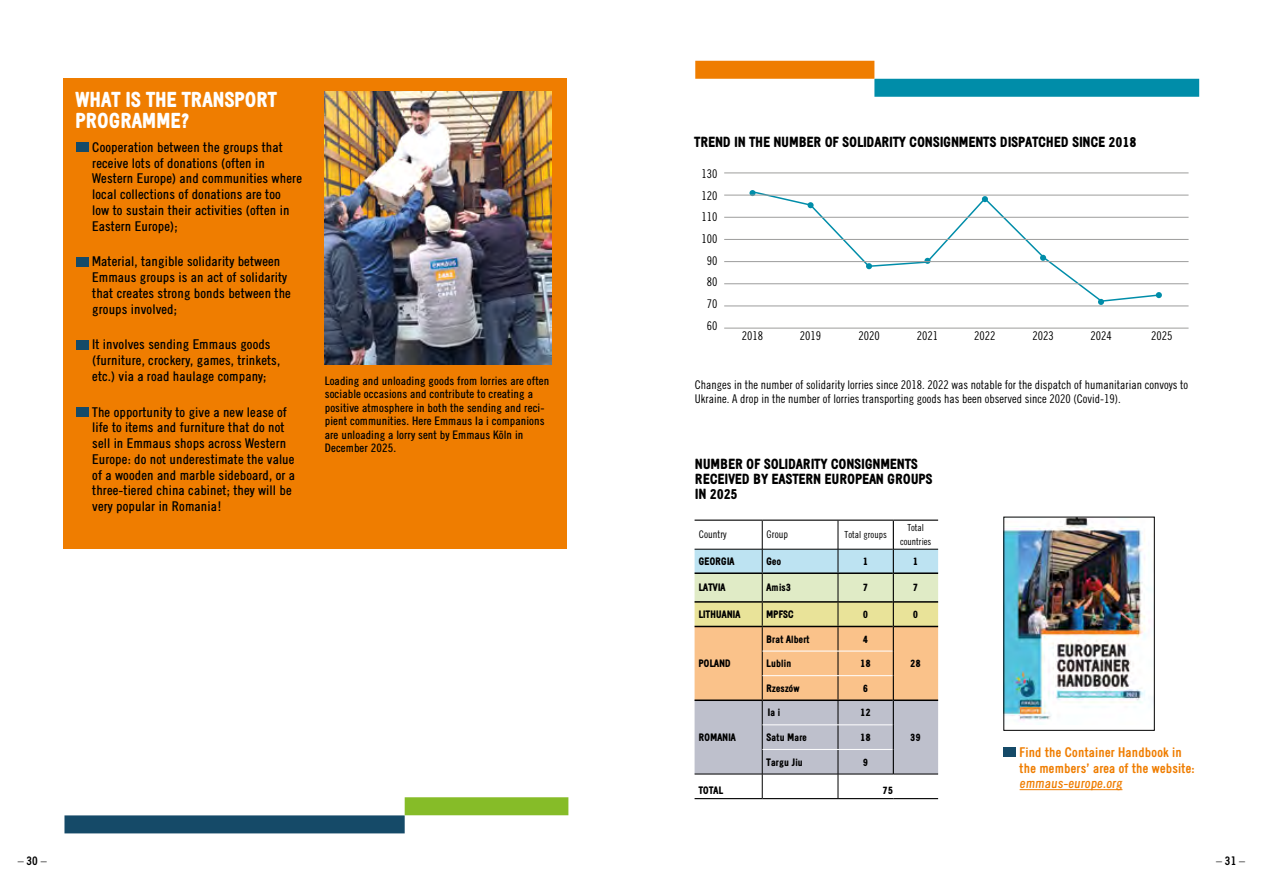
<style>
.page{position:relative;width:1263px;height:893px;background:#fff}
.page>*{position:absolute;margin:0;border:0;box-sizing:border-box;transform-origin:0 0}
.t1{font:900 21px/21px "Emmaus";color:#fff}
.t2{font:900 14.25px/15px "Emmaus";color:#000}
.t3{font:13.5px/15.8px "Emmaus";color:#000}
.t4{font:700 13.5px/15.8px "Emmaus";color:#ef7d00}
.t5{font:13.5px "Emmaus";color:#ef7d00}
.t6{font:300 12px/21.6px "Emmaus";color:#000;text-align:justify}
.t7{font:11.7px/13.5px "Emmaus";color:#000}
.t8{font:900 10.5px "Emmaus";color:#000}
.t9{font:300 10.5px "Emmaus";color:#000}
.t10{font:300 9.75px/13.5px "Emmaus";color:#000;text-align:center}
.s1{font-weight:700}
</style>
<div class="page">
<div style="left:63px;top:79px;width:503px;height:470px;background:#ef7d00"></div>
<div style="left:76px;top:142px;width:13px;height:10px;background:#154a68"></div>
<div style="left:76px;top:257px;width:13px;height:9px;background:#154a68"></div>
<div style="left:76px;top:340px;width:13px;height:9px;background:#154a68"></div>
<div style="left:76px;top:407px;width:13px;height:10px;background:#154a68"></div>
<img style="left:325px;top:92px;width:226px;height:273px">
<div style="left:64px;top:815px;width:341px;height:18px;background:#154a68"></div>
<div style="left:405px;top:797px;width:163px;height:18px;background:#86bc28"></div>
<div style="left:874px;top:79px;width:325px;height:18px;background:#008da9"></div>
<svg style="left:694px;top:520px;width:244px;height:278px"></svg>
<hr style="left:694px;top:798px;width:68px;height:1px;background:#000">
<hr style="left:762px;top:798px;width:76px;height:1px;background:#000">
<hr style="left:838px;top:798px;width:55px;height:1px;background:#000">
<hr style="left:893px;top:798px;width:45px;height:1px;background:#000">
<div style="left:695px;top:61px;width:179px;height:18px;background:#ef7d00"></div>
<svg style="left:751px;top:191px;width:409px;height:111px"></svg>
<svg style="left:1156px;top:292px;width:6px;height:6px"></svg>
<svg style="left:1098px;top:299px;width:6px;height:6px"></svg>
<svg style="left:1040px;top:255px;width:6px;height:6px"></svg>
<svg style="left:924px;top:258px;width:6px;height:6px"></svg>
<svg style="left:982px;top:196px;width:6px;height:6px"></svg>
<svg style="left:866px;top:263px;width:6px;height:6px"></svg>
<div style="left:807px;top:202px;width:7px;height:6px;background:#008da9;border-radius:50%"></div>
<svg style="left:749px;top:190px;width:6px;height:5px"></svg>
<hr style="left:724px;top:328px;width:464px;height:1px;background:#9d9d9c">
<hr style="left:724px;top:283px;width:464px;height:1px;background:#9d9d9c">
<hr style="left:724px;top:239px;width:464px;height:1px;background:#9d9d9c">
<hr style="left:724px;top:195px;width:464px;height:1px;background:#9d9d9c">
<hr style="left:724px;top:306px;width:464px;height:1px;background:#9d9d9c">
<hr style="left:724px;top:261px;width:464px;height:1px;background:#9d9d9c">
<hr style="left:724px;top:217px;width:464px;height:1px;background:#9d9d9c">
<hr style="left:724px;top:173px;width:464px;height:1px;background:#9d9d9c">
<hr style="left:1020px;top:789px;width:102px;height:1px;background:#ef7d00">
<div style="left:1003px;top:747px;width:13px;height:10px;background:#154a68"></div>
<img style="left:1005px;top:519px;width:141px;height:205px">
<h1 class="t1" style="left:76px;top:89px;width:203px">WHAT IS THE TRANSPORT<br>PROGRAMME?</h1>
<p class="t3" style="left:92px;top:139px;width:211px">Cooperation between the groups that receive lots of donations (often in Western Europe) and communities where local collections of donations are too<br>low to sustain their activities (often in Eastern Europe);</p>
<p class="t3" style="left:92px;top:254px;width:200px">Material, tangible solidarity between Emmaus groups is an act of solidarity that creates strong bonds between the groups involved;</p>
<p class="t3" style="left:92px;top:337px;width:190px">It involves sending Emmaus goods (furniture, crockery, games, trinkets, etc.) via a road haulage company;</p>
<p class="t3" style="left:92px;top:404px;width:204px">The opportunity to give a new lease of life to items and furniture that do not sell in Emmaus shops across Western Europe: do not underestimate the value of a wooden and marble sideboard, or a three-tiered china cabinet; they will be very popular in Romania!</p>
<p class="t2" style="left:694px;top:134px;width:444px">TREND IN THE NUMBER OF SOLIDARITY CONSIGNMENTS DISPATCHED SINCE 2018</p>
<p class="t6" style="left:702px;top:163px;width:17px">130<br>120<br>110</p>
<p class="t6" style="left:707px;top:250px;width:12px">90<br>80<br>70<br>60</p>
<p class="t6" style="left:702px;top:228px;width:17px">100</p>
<p class="t6" style="left:742px;top:325px;width:23px">2018</p>
<p class="t6" style="left:800px;top:325px;width:23px">2019</p>
<p class="t6" style="left:858px;top:325px;width:23px">2020</p>
<p class="t6" style="left:917px;top:325px;width:23px">2021</p>
<p class="t6" style="left:974px;top:325px;width:23px">2022</p>
<p class="t6" style="left:1032px;top:325px;width:23px">2023</p>
<p class="t6" style="left:1090px;top:325px;width:23px">2024</p>
<p class="t6" style="left:1151px;top:325px;width:23px">2025</p>
<p class="t7" style="left:325px;top:374px;width:226px">Loading and unloading goods from lorries are often sociable occasions and contribute to creating a positive atmosphere in both the sending and reci&shy;pient communities. Here Emmaus Iași companions are unloading a lorry sent by Emmaus Köln in December 2025.</p>
<p class="t6" style="left:695px;top:378px;width:495px;line-height:13.5px">Changes in the number of solidarity lorries since 2018. 2022 was notable for the dispatch of humanitarian convoys to<br>Ukraine. A drop in the number of lorries transporting goods has been observed since 2020 (Covid-19).</p>
<p class="t2" style="left:695px;top:456px;width:239px">NUMBER OF SOLIDARITY CONSIGNMENTS<br>RECEIVED BY EASTERN EUROPEAN GROUPS<br>IN 2025</p>
<p class="t9" style="left:699px;top:528px;width:29px">Country</p>
<p class="t9" style="left:766px;top:528px;width:23px">Group</p>
<p class="t10" style="left:844px;top:528px;width:44px">Total groups</p>
<p class="t10" style="left:900px;top:521px;width:33px">Total countries</p>
<p class="t8" style="left:699px;top:555px;width:37px">GEORGIA</p>
<p class="t8" style="left:766px;top:555px;width:16px">Geo</p>
<p class="t8" style="left:863px;top:555px;width:7px">1</p>
<p class="t8" style="left:913px;top:555px;width:7px">1</p>
<p class="t8" style="left:699px;top:582px;width:28px">LATVIA</p>
<p class="t8" style="left:766px;top:582px;width:26px">Amis3</p>
<p class="t8" style="left:863px;top:582px;width:7px">7</p>
<p class="t8" style="left:913px;top:582px;width:7px">7</p>
<p class="t8" style="left:699px;top:608px;width:43px">LITHUANIA</p>
<p class="t8" style="left:766px;top:608px;width:29px">MPFSC</p>
<p class="t8" style="left:863px;top:608px;width:7px">0</p>
<p class="t8" style="left:913px;top:608px;width:7px">0</p>
<p class="t8" style="left:699px;top:657px;width:34px">POLAND</p>
<p class="t8" style="left:699px;top:731px;width:39px">ROMANIA</p>
<p class="t8" style="left:766px;top:633px;width:45px">Brat Albert</p>
<p class="t8" style="left:863px;top:633px;width:7px">4</p>
<p class="t8" style="left:766px;top:657px;width:27px">Lublin</p>
<p class="t8" style="left:860px;top:657px;width:12px">18</p>
<p class="t8" style="left:910px;top:657px;width:12px">28</p>
<p class="t8" style="left:766px;top:682px;width:35px">Rzeszów</p>
<p class="t8" style="left:863px;top:682px;width:7px">6</p>
<p class="t8" style="left:768px;top:707px;width:14px">Iași</p>
<p class="t8" style="left:860px;top:707px;width:12px">12</p>
<p class="t8" style="left:766px;top:731px;width:42px">Satu Mare</p>
<p class="t8" style="left:860px;top:731px;width:12px">18</p>
<p class="t8" style="left:910px;top:731px;width:12px">39</p>
<p class="t8" style="left:766px;top:756px;width:38px">Targu Jiu</p>
<p class="t8" style="left:863px;top:756px;width:7px">9</p>
<p class="t8" style="left:699px;top:785px;width:26px">TOTAL</p>
<p class="t8" style="left:883px;top:785px;width:12px">75</p>
<p class="t4" style="left:1020px;top:744px;width:177px">Find the Container Handbook in the members’ area of the website:</p>
<p class="t5" style="left:1020px;top:776px;width:106px">emmaus-europe.org</p>
<p class="t6" style="left:18px;top:850px;width:31px">– <span class="s1">30</span> –</p>
<p class="t6" style="left:1216px;top:850px;width:31px">– <span class="s1">31</span> –</p>
</div>
